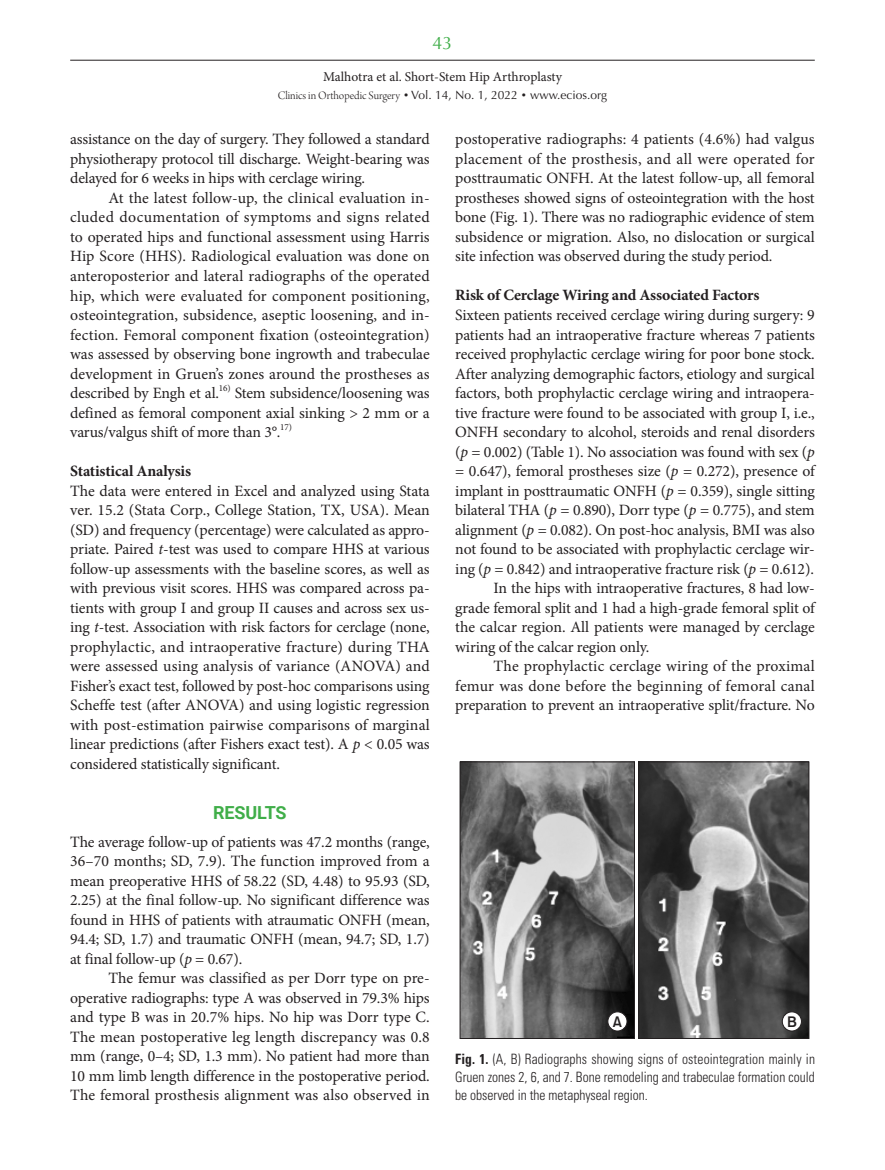
<style>
.page{position:relative;width:885px;height:1170px;background:#fff}
.page>*{position:absolute;margin:0;border:0;box-sizing:border-box;transform-origin:0 0}
.t1{font:700 18px "Roboto";letter-spacing:-.01em;color:#40ae49}
.t2{font:18px "Optima LT Std";color:#40ae49}
.t3{font:15.75px/19.5px "Minion Pro";letter-spacing:-.01em;color:#231f20;text-align:justify}
.t4{font:700 15.75px "Minion Pro";letter-spacing:-.01em;color:#231f20}
.t5{font:15.75px "Minion Pro";letter-spacing:.015em;color:#231f20}
.t6{font:15.75px "Minion Pro";letter-spacing:.01em;color:#231f20}
.t7{font:15px "Gothic 725 BT Bold A";color:#231f20}
.t8{font:300 condensed 14.25px/18px "Univers LT Std";color:#231f20;text-align:justify;scale:.95 1}
.t9{font:13.5px "Minion Pro";letter-spacing:-.005em;color:#231f20}
.t10{font:12px "Optima LT Std";color:#231f20}
.t11{font:9.15px "Minion Pro";color:#231f20}
.s1{font-family:"Arno Pro Light Display"}
.s2{font-size:9px}
.s3{font-style:italic}
.s4{font-weight:700}
</style>
<div class="page">
<hr style="left:70px;top:60px;width:744px;height:1px;background:#231f20">
<svg style="left:459px;top:761px;width:350px;height:277px;background:#707070"></svg>
<div style="left:607px;top:1011px;width:20px;height:19px;background:#fff;border-radius:50%"></div>
<div style="left:607px;top:1011px;width:20px;height:20px;border:1px solid #231f20;border-radius:50%"></div>
<div style="left:782px;top:1011px;width:19px;height:19px;background:#fff;border-radius:50%"></div>
<div style="left:782px;top:1011px;width:19px;height:20px;border:1px solid #231f20;border-radius:50%"></div>
<p class="t2" style="left:432px;top:32px;width:22px">43</p>
<p class="t9" style="left:323px;top:68px;width:240px">Malhotra et al. Short-Stem Hip Arthroplasty</p>
<p class="t10" style="left:278px;top:88px;width:331px"><span class="s1">Clinics in Orthopedic Surgery</span> <span class="s2">•</span> Vol. 14, No. 1, 2022 <span class="s2">•</span> www.ecios.org</p>
<p class="t3" style="left:70px;top:130px;width:361px">assistance on the day of surgery. They followed a standard physiotherapy protocol till discharge. Weight-bearing was delayed for 6 weeks in hips with cerclage wiring.</p>
<p class="t3" style="left:70px;top:188px;width:361px;text-indent:38px">At the latest follow-up, the clinical evaluation in&shy;cluded documentation of symptoms and signs related to operated hips and functional assessment using Harris Hip Score (HHS). Radiological evaluation was done on anteroposterior and lateral radiographs of the operated hip, which were evaluated for component positioning, osteointegration, subsidence, aseptic loosening, and in&shy;fection. Femoral component fixation (osteointegration) was assessed by observing bone ingrowth and trabeculae development in Gruen’s zones around the prostheses as described by Engh et al.</p>
<p class="t3" style="left:455px;top:130px;width:361px">postoperative radiographs: 4 patients (4.6%) had valgus placement of the prosthesis, and all were operated for posttraumatic ONFH. At the latest follow-up, all femoral prostheses showed signs of osteointegration with the host bone (Fig. 1). There was no radiographic evidence of stem subsidence or migration. Also, no dislocation or surgical site infection was observed during the study period.</p>
<p class="t4" style="left:455px;top:284px;width:305px">Risk of Cerclage Wiring and Associated Factors</p>
<p class="t3" style="left:455px;top:305px;width:361px">Sixteen patients received cerclage wiring during surgery: 9</p>
<p class="t3" style="left:455px;top:325px;width:361px">patients had an intraoperative fracture whereas 7 patients</p>
<p class="t3" style="left:455px;top:344px;width:361px">received prophylactic cerclage wiring for poor bone stock.</p>
<p class="t3" style="left:455px;top:364px;width:361px">After analyzing demographic factors, etiology and surgical</p>
<p class="t3" style="left:455px;top:383px;width:361px">factors, both prophylactic cerclage wiring and intraopera-</p>
<p class="t3" style="left:455px;top:403px;width:361px">tive fracture were found to be associated with group I, i.e.,</p>
<p class="t3" style="left:455px;top:422px;width:361px">ONFH secondary to alcohol, steroids and renal disorders</p>
<p class="t3" style="left:455px;top:442px;width:361px">(<span class="s3">p</span> = 0.002) (Table 1). No association was found with sex (<span class="s3">p</span></p>
<p class="t3" style="left:455px;top:461px;width:361px">= 0.647), femoral prostheses size (<span class="s3">p</span> = 0.272), presence of</p>
<p class="t3" style="left:455px;top:481px;width:361px">implant in posttraumatic ONFH (<span class="s3">p</span> = 0.359), single sitting</p>
<p class="t3" style="left:455px;top:500px;width:361px">bilateral THA (<span class="s3">p</span> = 0.890), Dorr type (<span class="s3">p</span> = 0.775), and stem</p>
<p class="t3" style="left:455px;top:520px;width:361px">alignment (<span class="s3">p</span> = 0.082). On post-hoc analysis, BMI was also</p>
<p class="t3" style="left:455px;top:539px;width:361px">not found to be associated with prophylactic cerclage wir-</p>
<p class="t3" style="left:455px;top:559px;width:360px">ing (<span class="s3">p</span> = 0.842) and intraoperative fracture risk (<span class="s3">p</span> = 0.612).</p>
<p class="t3" style="left:493px;top:578px;width:323px">In the hips with intraoperative fractures, 8 had low-</p>
<p class="t3" style="left:455px;top:598px;width:361px">grade femoral split and 1 had a high-grade femoral split of</p>
<p class="t3" style="left:455px;top:617px;width:361px">the calcar region. All patients were managed by cerclage</p>
<p class="t3" style="left:455px;top:637px;width:195px">wiring of the calcar region only.</p>
<p class="t6" style="left:493px;top:655px;width:322px">The prophylactic cerclage wiring of the proximal</p>
<p class="t5" style="left:455px;top:675px;width:361px">femur was done before the beginning of femoral canal</p>
<p class="t3" style="left:455px;top:695px;width:361px">preparation to prevent an intraoperative split/fracture. No</p>
<p class="t11" style="left:219px;top:381px;width:13px">16)</p>
<p class="t3" style="left:70px;top:383px;width:361px;text-indent:164px">Stem subsidence/loosening was defined as femoral component axial sinking &gt; 2 mm or a varus/valgus shift of more than 3°.</p>
<p class="t11" style="left:280px;top:420px;width:13px">17)</p>
<p class="t4" style="left:70px;top:460px;width:122px">Statistical Analysis</p>
<p class="t3" style="left:70px;top:481px;width:361px">The data were entered in Excel and analyzed using Stata ver. 15.2 (Stata Corp., College Station, TX, USA). Mean (SD) and frequency (percentage) were calculated as appro&shy;priate. Paired <span class="s3">t</span>-test was used to compare HHS at various follow-up assessments with the baseline scores, as well as with previous visit scores. HHS was compared across pa&shy;tients with group I and group II causes and across sex us&shy;ing <span class="s3">t</span>-test. Association with risk factors for cerclage (none, prophylactic, and intraoperative fracture) during THA were assessed using analysis of variance (ANOVA) and Fisher’s exact test, followed by post-hoc comparisons using Scheffe test (after ANOVA) and using logistic regression with post-estimation pairwise comparisons of marginal linear predictions (after Fishers exact test). A <span class="s3">p</span> &lt; 0.05 was considered statistically significant.</p>
<p class="t1" style="left:213px;top:800px;width:75px">RESULTS</p>
<p class="t3" style="left:70px;top:832px;width:361px">The average follow-up of patients was 47.2 months (range, 36–70 months; SD, 7.9). The function improved from a mean preoperative HHS of 58.22 (SD, 4.48) to 95.93 (SD, 2.25) at the final follow-up. No significant difference was found in HHS of patients with atraumatic ONFH (mean, 94.4; SD, 1.7) and traumatic ONFH (mean, 94.7; SD, 1.7) at final follow-up (<span class="s3">p</span> = 0.67).</p>
<p class="t3" style="left:70px;top:968px;width:361px;text-indent:38px">The femur was classified as per Dorr type on pre&shy;operative radiographs: type A was observed in 79.3% hips and type B was in 20.7% hips. No hip was Dorr type C.<br>The mean postoperative leg length discrepancy was 0.8 mm (range, 0–4; SD, 1.3 mm). No patient had more than 10 mm limb length difference in the postoperative period.<br>The femoral prosthesis alignment was also observed in</p>
<p class="t7" style="left:613px;top:1012px;width:11px">A</p>
<p class="t7" style="left:787px;top:1012px;width:11px">B</p>
<p class="t8" style="left:455px;top:1050px;width:380px"><span class="s4">Fig. 1.</span> (A, B) Radiographs showing signs of osteointegration mainly in Gruen zones 2, 6, and 7. Bone remodeling and trabeculae formation could be observed in the metaphyseal region.</p>
</div>
